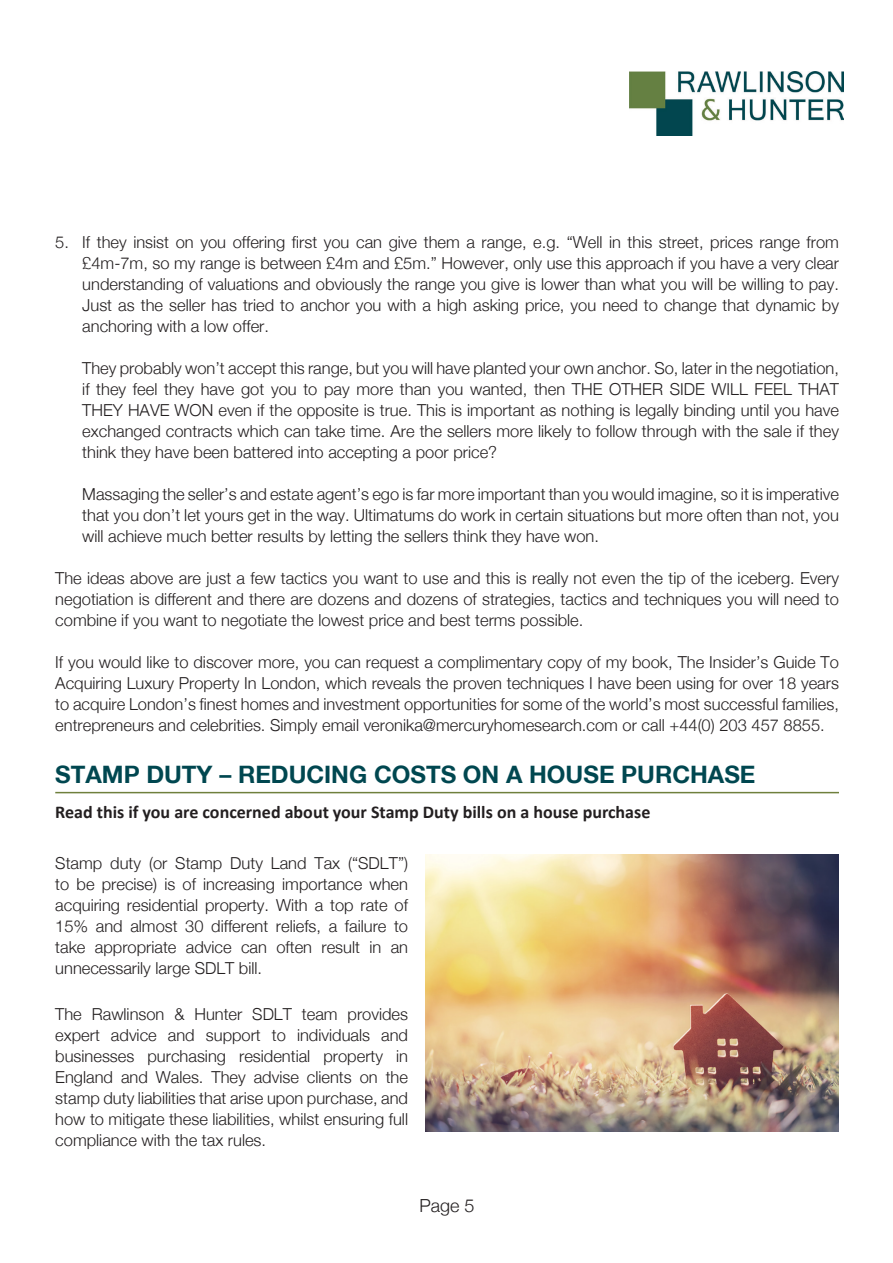
<style>
.page{position:relative;width:893px;height:1263px;background:#fff}
.page>*{position:absolute;margin:0;border:0;box-sizing:border-box;transform-origin:0 0}
.t1{font:700 24px "Helvetica Neue LT";color:#004750}
.Subheading{font:700 18px "Calibri";color:#231f20}
.t2{font:300 18px "Helvetica Neue LT";color:#231f20}
.Text{font:300 16.5px/21px "Helvetica Neue LT";color:#231f20;text-align:justify}
.Subheading-2{font:300 16.5px/21px "Helvetica Neue LT";color:#231f20;text-align:justify}
</style>
<div class="page">
<img style="left:629px;top:72px;width:215px;height:64px">
<hr style="left:55px;top:792px;width:784px;height:1px;background:#6f803d">
<img style="left:425px;top:855px;width:414px;height:276px">
<p class="Text" style="left:82px;top:231px;width:758px;text-indent:-27px">5. If they insist on you offering first you can give them a range, e.g. “Well in this street, prices range from £4m-7m, so my range is between £4m and £5m.” However, only use this approach if you have a very clear understanding of valuations and obviously the range you give is lower than what you will be willing to pay.<br>Just as the seller has tried to anchor you with a high asking price, you need to change that dynamic by anchoring with a low offer.</p>
<p class="Text" style="left:82px;top:357px;width:758px">They probably won’t accept this range, but you will have planted your own anchor. So, later in the negotiation, if they feel they have got you to pay more than you wanted, then THE OTHER SIDE WILL FEEL THAT THEY HAVE WON even if the opposite is true. This is important as nothing is legally binding until you have exchanged contracts which can take time. Are the sellers more likely to follow through with the sale if they think they have been battered into accepting a poor price?</p>
<p class="Text" style="left:82px;top:483px;width:758px">Massaging the seller’s and estate agent’s ego is far more important than you would imagine, so it is imperative that you don’t let yours get in the way. Ultimatums do work in certain situations but more often than not, you will achieve much better results by letting the sellers think they have won.</p>
<p class="Text" style="left:55px;top:567px;width:785px">The ideas above are just a few tactics you want to use and this is really not even the tip of the iceberg. Every negotiation is different and there are dozens and dozens of strategies, tactics and techniques you will need to combine if you want to negotiate the lowest price and best terms possible.</p>
<p class="Text" style="left:55px;top:651px;width:785px">If you would like to discover more, you can request a complimentary copy of my book, The Insider’s Guide To Acquiring Luxury Property In London, which reveals the proven techniques I have been using for over 18 years to acquire London’s finest homes and investment opportunities for some of the world’s most successful families, entrepreneurs and celebrities. Simply email veronika@mercuryhomesearch.com or call +44(0) 203 457 8855.</p>
<p class="t1" style="left:55px;top:760px;width:702px">STAMP DUTY – REDUCING COSTS ON A HOUSE PURCHASE</p>
<p class="Subheading" style="left:55px;top:799px;width:597px">Read this if you are concerned about your Stamp Duty bills on a house purchase</p>
<p class="Subheading-2" style="left:55px;top:852px;width:354px">Stamp duty (or Stamp Duty Land Tax (“SDLT”) to be precise) is of increasing importance when acquiring residential property. With a top rate of 15% and almost 30 different reliefs, a failure to take appropriate advice can often result in an unnecessarily large SDLT bill.</p>
<p class="Text" style="left:55px;top:1003px;width:354px">The Rawlinson &amp; Hunter SDLT team provides expert advice and support to individuals and businesses purchasing residential property in England and Wales. They advise clients on the stamp duty liabilities that arise upon purchase, and how to mitigate these liabilities, whilst ensuring full compliance with the tax rules.</p>
<p class="t2" style="left:419px;top:1195px;width:57px">Page 5</p>
</div>
